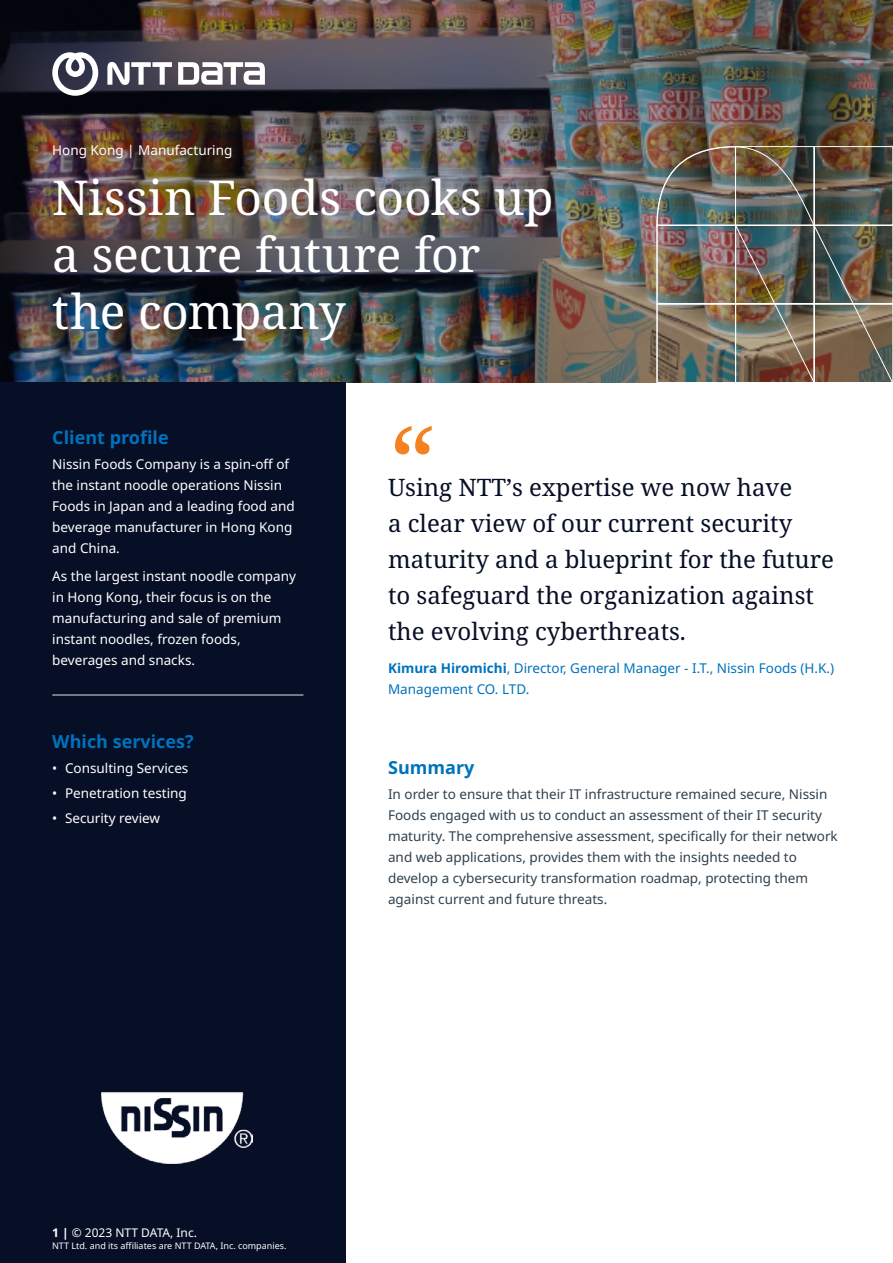
<style>
.page{position:relative;width:893px;height:1263px;background:#fff}
.page>*{position:absolute;margin:0;border:0;box-sizing:border-box;transform-origin:0 0}
.t1{font:48px/57px "Noto Serif";letter-spacing:-.005em;color:#fff}
.t2{font:24px/36px "Noto Serif";color:#070f26}
.t3{font:700 18px "Noto Sans";color:#0072bc}
.t4{font:13.5px/21px "Noto Sans";color:#fff}
.t5{font:13.5px/21px "Noto Sans";color:#2e404d}
.t6{font:13.5px/21px "Noto Sans";color:#0072bc}
.t7{font:12px "Noto Sans";color:#fff}
.t8{font:9px "Noto Sans";color:#fff}
.s1{font-weight:700}
</style>
<div class="page">
<img style="left:0;top:0;width:893px;height:383px">
<img style="left:656px;top:146px;width:237px;height:237px">
<svg style="left:52px;top:52px;width:46px;height:44px"></svg>
<svg style="left:178px;top:62px;width:87px;height:23px"></svg>
<svg style="left:107px;top:62px;width:65px;height:23px"></svg>
<div style="left:0;top:383px;width:346px;height:880px;background:#070f26"></div>
<hr style="left:52px;top:695px;width:251px;height:1px;background:#e4e1e5">
<svg style="left:395px;top:426px;width:37px;height:28px"></svg>
<img style="left:102px;top:1093px;width:151px;height:70px">
<p class="t4" style="left:52px;top:140px;width:182px">Hong Kong | Manufacturing</p>
<h1 class="t1" style="left:52px;top:171px;width:503px">Nissin Foods cooks up a secure future for the company</h1>
<h3 class="t3" style="left:52px;top:427px;width:118px">Client profile</h3>
<p class="t4" style="left:52px;top:454px;width:244px">Nissin Foods Company is a spin-off of the instant noodle operations Nissin<br>Foods in Japan and a leading food and beverage manufacturer in Hong Kong and China.</p>
<p class="t4" style="left:52px;top:566px;width:245px">As the largest instant noodle company in Hong Kong, their focus is on the manufacturing and sale of premium instant noodles, frozen foods, beverages and snacks.</p>
<h3 class="t3" style="left:52px;top:731px;width:143px">Which services?</h3>
<p class="t4" style="left:52px;top:758px;width:138px">• Consulting Services</p>
<p class="t4" style="left:52px;top:783px;width:136px">• Penetration testing</p>
<p class="t4" style="left:52px;top:808px;width:109px">• Security review</p>
<h2 class="t2" style="left:388px;top:470px;width:447px">Using NTT’s expertise we now have<br>a clear view of our current security maturity and a blueprint for the future to safeguard the organization against the evolving cyberthreats.</h2>
<p class="t6" style="left:388px;top:658px;width:448px"><span class="s1">Kimura Hiromichi</span>, Director, General Manager - I.T., Nissin Foods (H.K.)<br>Management CO. LTD.</p>
<h3 class="t3" style="left:388px;top:757px;width:88px">Summary</h3>
<p class="t5" style="left:388px;top:784px;width:451px">In order to ensure that their IT infrastructure remained secure, Nissin Foods engaged with us to conduct an assessment of their IT security maturity. The comprehensive assessment, specifically for their network and web applications, provides them with the insights needed to develop a cybersecurity transformation roadmap, protecting them against current and future threats.</p>
<p class="t7" style="left:52px;top:1225px;width:146px"><span class="s1">1 |</span> © 2023 NTT DATA, Inc.</p>
<p class="t8" style="left:52px;top:1240px;width:236px">NTT Ltd. and its affiliates are NTT DATA, Inc. companies.</p>
</div>
